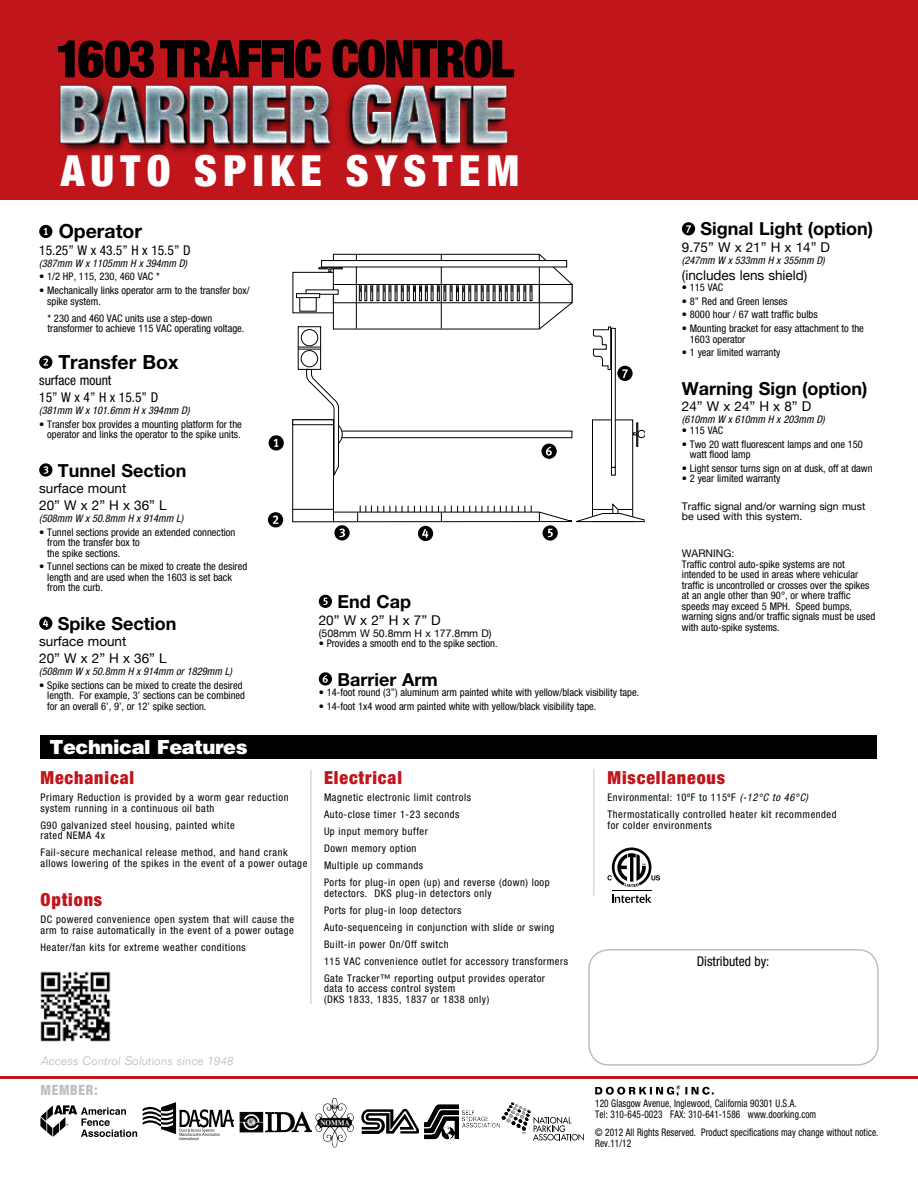
<style>
.page{position:relative;width:918px;height:1188px;background:#fff}
.page>*{position:absolute;margin:0;border:0;box-sizing:border-box;transform-origin:0 0}
.t1{font:900 condensed 52.05px "Helvetica Neue";letter-spacing:-.04em;color:#000}
.t2{font:900 condensed 42.6px "Helvetica Neue";letter-spacing:.15em;color:#fff}
.t3{font:700 19.5px "Helvetica Neue";color:#000}
.t4{font:900 19.5px "Helvetica";letter-spacing:-.025em;color:#fff}
.t5{font:700 18px "Helvetica Neue";color:#000}
.t6{font:900 condensed 18px "Helvetica Neue";letter-spacing:.05em;color:#c0151b}
.t7{font:13.5px/16.5px "Helvetica Neue";color:#000}
.t8{font:condensed 13.5px/16.5px "Helvetica Neue";color:#000}
.t9{font:900 condensed 13.5px "Helvetica";letter-spacing:.05em;color:#bcbec0}
.t10{font:italic 300 12px "Folio BT";letter-spacing:.01em;color:#bcbec0;scale:.96 1}
.t11{font:condensed 10.5px/10.5px "Helvetica Neue";color:#000}
.t12{font:condensed 10.5px/17px "Helvetica Neue";letter-spacing:.05em;color:#000}
.t13{font:condensed 10.5px/10.9px "Helvetica Neue";color:#000;scale:.88 1}
.t14{font:italic condensed 10.5px "Helvetica Neue";color:#000}
.t15{font:10.5px/10.5px "Helvetica Neue";color:#000}
.s1{font-style:italic}
</style>
<div class="page">
<div style="left:0;top:0;width:918px;height:200px;background:#c0151b"></div>
<hr style="left:0;top:1076px;width:918px;height:3px;background:#c0151b">
<img style="left:59px;top:83px;width:450px;height:70px">
<svg style="left:595px;top:1085px;width:119px;height:11px"></svg>
<hr style="left:310px;top:770px;width:2px;height:234px;background:#d8d6d6">
<hr style="left:593px;top:769px;width:2px;height:126px;background:#d8d6d6">
<div style="left:40px;top:736px;width:838px;height:23px;background:#000"></div>
<div style="left:588px;top:949px;width:291px;height:117px;border:2px solid #bcbec0;border-radius:20px"></div>
<svg style="left:40px;top:1105px;width:97px;height:32px"></svg>
<svg style="left:143px;top:1102px;width:91px;height:38px"></svg>
<img style="left:315px;top:1098px;width:39px;height:50px">
<svg style="left:361px;top:1109px;width:58px;height:25px"></svg>
<img style="left:429px;top:1104px;width:10px;height:14px">
<svg style="left:501px;top:1102px;width:83px;height:39px"></svg>
<svg style="left:240px;top:1112px;width:72px;height:20px"></svg>
<img style="left:40px;top:971px;width:71px;height:71px">
<svg style="left:612px;top:894px;width:39px;height:9px"></svg>
<hr style="left:612px;top:890px;width:39px;height:1px;background:#000">
<svg style="left:608px;top:848px;width:52px;height:39px"></svg>
<svg style="left:39px;top:225px;width:13px;height:13px"></svg>
<svg style="left:39px;top:356px;width:13px;height:13px"></svg>
<svg style="left:39px;top:463px;width:13px;height:14px"></svg>
<svg style="left:39px;top:617px;width:13px;height:13px"></svg>
<svg style="left:682px;top:222px;width:13px;height:13px"></svg>
<svg style="left:319px;top:595px;width:13px;height:13px"></svg>
<svg style="left:319px;top:672px;width:13px;height:14px"></svg>
<svg style="left:268px;top:512px;width:15px;height:15px"></svg>
<svg style="left:292px;top:253px;width:353px;height:288px"></svg>
<svg style="left:269px;top:435px;width:15px;height:16px"></svg>
<h1 class="t1" style="left:56px;top:27px;width:460px">1603 TRAFFIC CONTROL</h1>
<h2 class="t2" style="left:61px;top:145px;width:460px">AUTO SPIKE SYSTEM</h2>
<h3 class="t3" style="left:59px;top:219px;width:85px">Operator</h3>
<p class="t8" style="left:39px;top:242px;width:153px">15.25” W x 43.5” H x 15.5” D</p>
<p class="t14" style="left:39px;top:257px;width:149px">(387mm W x 1105mm H x 394mm D)</p>
<p class="t11" style="left:39px;top:271px;width:122px">• 1/2 HP, 115, 230, 460 VAC *</p>
<p class="t11" style="left:47px;top:285px;width:204px;text-indent:-8px">• Mechanically links operator arm to the transfer box/ spike system.</p>
<p class="t11" style="left:48px;top:313px;width:198px">* 230 and 460 VAC units use a step-down transformer to achieve 115 VAC operating voltage.</p>
<h3 class="t3" style="left:58px;top:350px;width:122px">Transfer Box</h3>
<p class="t8" style="left:39px;top:372px;width:121px">surface mount<br>15” W x 4” H x 15.5” D</p>
<p class="t14" style="left:39px;top:404px;width:152px">(381mm W x 101.6mm H x 394mm D)</p>
<p class="t11" style="left:39px;top:419px;width:204px;text-align:right">• Transfer box provides a mounting platform for the operator and links the operator to the spike units.</p>
<h3 class="t5" style="left:58px;top:459px;width:130px">Tunnel Section</h3>
<p class="t7" style="left:39px;top:480px;width:129px">surface mount<br>20” W x 2” H x 36” L</p>
<p class="t14" style="left:39px;top:512px;width:146px">(508mm W x 50.8mm H x 914mm L)</p>
<p class="t11" style="left:47px;top:527px;width:190px;text-indent:-8px">• Tunnel sections provide an extended connection from the transfer box to<br>the spike sections.</p>
<p class="t11" style="left:47px;top:561px;width:201px;text-indent:-8px">• Tunnel sections can be mixed to create the desired length and are used when the 1603 is set back from the curb.</p>
<h3 class="t5" style="left:58px;top:612px;width:120px">Spike Section</h3>
<p class="t7" style="left:39px;top:633px;width:129px">surface mount<br>20” W x 2” H x 36” L</p>
<p class="t14" style="left:39px;top:665px;width:194px">(508mm W x 50.8mm H x 914mm or 1829mm L)</p>
<p class="t11" style="left:47px;top:680px;width:199px;text-indent:-8px">• Spike sections can be mixed to create the desired length. For example, 3’ sections can be combined for an overall 6’, 9’, or 12’ spike section.</p>
<h3 class="t4" style="left:50px;top:734px;width:200px">Technical Features</h3>
<h3 class="t5" style="left:338px;top:590px;width:75px">End Cap</h3>
<p class="t7" style="left:319px;top:611px;width:123px">20” W x 2” H x 7” D</p>
<p class="t15" style="left:319px;top:627px;width:174px">(508mm W 50.8mm H x 177.8mm D)</p>
<p class="t11" style="left:319px;top:638px;width:180px">• Provides a smooth end to the spike section.</p>
<h3 class="t5" style="left:338px;top:668px;width:102px">Barrier Arm</h3>
<p class="t11" style="left:319px;top:687px;width:322px">• 14-foot round (3”) aluminum arm painted white with yellow/black visibility tape.</p>
<p class="t11" style="left:319px;top:701px;width:279px">• 14-foot 1x4 wood arm painted white with yellow/black visibility tape.</p>
<h3 class="t5" style="left:701px;top:218px;width:174px">Signal Light (option)</h3>
<p class="t7" style="left:682px;top:239px;width:150px">9.75” W x 21” H x 14” D</p>
<p class="t14" style="left:682px;top:254px;width:144px">(247mm W x 533mm H x 355mm D)</p>
<p class="t7" style="left:682px;top:267px;width:127px">(includes lens shield)</p>
<p class="t11" style="left:682px;top:282px;width:43px">• 115 VAC</p>
<p class="t11" style="left:682px;top:296px;width:107px">• 8” Red and Green lenses</p>
<p class="t11" style="left:682px;top:309px;width:137px">• 8000 hour / 67 watt traffic bulbs</p>
<p class="t11" style="left:690px;top:323px;width:176px;text-indent:-8px">• Mounting bracket for easy attachment to the<br>1603 operator</p>
<p class="t11" style="left:682px;top:347px;width:100px">• 1 year limited warranty</p>
<h3 class="t5" style="left:682px;top:377px;width:187px">Warning Sign (option)</h3>
<p class="t7" style="left:682px;top:398px;width:131px">24” W x 24” H x 8” D</p>
<p class="t14" style="left:682px;top:414px;width:144px">(610mm W x 610mm H x 203mm D)</p>
<p class="t11" style="left:682px;top:425px;width:43px">• 115 VAC</p>
<p class="t11" style="left:690px;top:439px;width:175px;text-indent:-8px">• Two 20 watt fluorescent lamps and one 150 watt flood lamp</p>
<p class="t11" style="left:682px;top:463px;width:192px">• Light sensor turns sign on at dusk, off at dawn</p>
<p class="t11" style="left:682px;top:473px;width:100px">• 2 year limited warranty</p>
<p class="t15" style="left:682px;top:501px;width:185px">Traffic signal and/or warning sign must be used with this system.</p>
<p class="t15" style="left:682px;top:548px;width:54px">WARNING:</p>
<p class="t11" style="left:682px;top:559px;width:195px">Traffic control auto-spike systems are not intended to be used in areas where vehicular traffic is uncontrolled or crosses over the spikes at an angle other than 90°, or where traffic speeds may exceed 5 MPH. Speed bumps, warning signs and/or traffic signals must be used with auto-spike systems.</p>
<h3 class="t6" style="left:40px;top:767px;width:95px">Mechanical</h3>
<p class="t12" style="left:40px;top:792px;width:250px;line-height:10.5px">Primary Reduction is provided by a worm gear reduction system running in a continuous oil bath</p>
<p class="t12" style="left:40px;top:820px;width:196px;line-height:10.5px">G90 galvanized steel housing, painted white rated NEMA 4x</p>
<p class="t12" style="left:40px;top:847px;width:268px;line-height:10.5px">Fail-secure mechanical release method, and hand crank allows lowering of the spikes in the event of a power outage</p>
<h3 class="t6" style="left:40px;top:888px;width:63px">Options</h3>
<p class="t12" style="left:40px;top:914px;width:255px;line-height:10.5px">DC powered convenience open system that will cause the arm to raise automatically in the event of a power outage</p>
<p class="t12" style="left:40px;top:938px;width:207px">Heater/fan kits for extreme weather conditions</p>
<h3 class="t6" style="left:324px;top:767px;width:80px">Electrical</h3>
<p class="t12" style="left:324px;top:789px;width:227px">Magnetic electronic limit controls<br>Auto-close timer 1-23 seconds<br>Up input memory buffer<br>Down memory option<br>Multiple up commands<br>Ports for plug-in open (up) and reverse (down) loop</p>
<p class="t12" style="left:324px;top:885px;width:246px">detectors. DKS plug-in detectors only<br>Ports for plug-in loop detectors<br>Auto-sequenceing in conjunction with slide or swing Built-in power On/Off switch<br>115 VAC convenience outlet for accessory transformers Gate Tracker™ reporting output provides operator</p>
<p class="t12" style="left:324px;top:983px;width:167px;line-height:10.5px">data to access control system<br>(DKS 1833, 1835, 1837 or 1838 only)</p>
<p class="t10" style="left:42px;top:1054px;width:202px">Access Control Solutions since 1948</p>
<p class="t9" style="left:40px;top:1082px;width:59px">MEMBER:</p>
<h3 class="t6" style="left:608px;top:767px;width:119px">Miscellaneous</h3>
<p class="t12" style="left:608px;top:789px;width:231px">Environmental: 10ºF to 115ºF <span class="s1">(-12°C to 46°C)<br></span>Thermostatically controlled heater kit recommended</p>
<p class="t12" style="left:608px;top:817px;width:106px">for colder environments</p>
<p class="t8" style="left:697px;top:953px;width:74px">Distributed by:</p>
<p class="t13" style="left:595px;top:1098px;width:253px">120 Glasgow Avenue, Inglewood, California 90301 U.S.A.<br>Tel: 310-645-0023 FAX: 310-641-1586 www.doorking.com</p>
<p class="t13" style="left:595px;top:1126px;width:323px">© 2012 All Rights Reserved. Product specifications may change without notice.<br>Rev.11/12</p>
</div>
